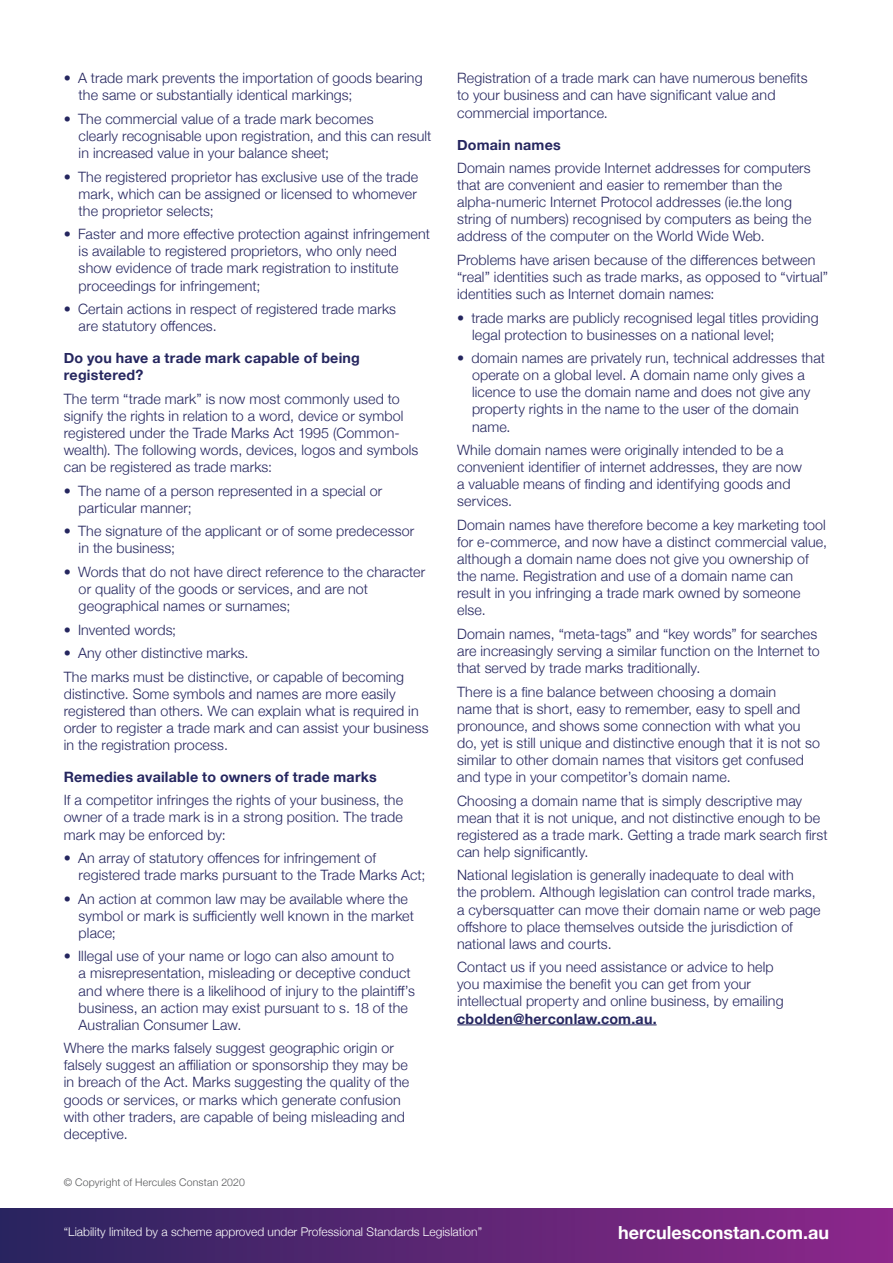
<style>
.page{position:relative;width:893px;height:1263px;background:#fff}
.page>*{position:absolute;margin:0;border:0;box-sizing:border-box;transform-origin:0 0}
.t1{font:700 18px "Helvetica Neue";color:#fff}
.t2{font:300 14.25px/17.1px "Helvetica Neue";letter-spacing:.01em;color:#25265f}
.t3{font:700 14.25px/17.1px "Helvetica Neue";letter-spacing:.015em;color:#25265f}
.t4{font:300 12px "Helvetica Neue";color:#fff}
.t5{font:300 10.5px "Helvetica Neue";letter-spacing:.02em;color:#57585a}
</style>
<div class="page">
<div style="left:0;top:1209px;width:893px;height:54px;background:linear-gradient(to right,#2a245e,#8e278b)"></div>
<hr style="left:457px;top:1024px;width:200px;height:1px;background:#25265f">
<p class="t2" style="left:79px;top:69px;width:345px;text-indent:-15px">• A trade mark prevents the importation of goods bearing the same or substantially identical markings;</p>
<p class="t2" style="left:79px;top:109px;width:354px;text-indent:-15px">• The commercial value of a trade mark becomes<br>clearly recognisable upon registration, and this can result in increased value in your balance sheet;</p>
<p class="t2" style="left:79px;top:167px;width:341px;text-align:justify;text-indent:-15px">• The registered proprietor has exclusive use of the trade mark, which can be assigned or licensed to whomever the proprietor selects;</p>
<p class="t2" style="left:79px;top:225px;width:353px;text-indent:-15px">• Faster and more effective protection against infringement is available to registered proprietors, who only need show evidence of trade mark registration to institute proceedings for infringement;</p>
<p class="t2" style="left:79px;top:299px;width:319px;text-indent:-15px">• Certain actions in respect of registered trade marks are statutory offences.</p>
<p class="t3" style="left:64px;top:350px;width:298px">Do you have a trade mark capable of being registered?</p>
<p class="t2" style="left:64px;top:389px;width:356px">The term “trade mark” is now most commonly used to signify the rights in relation to a word, device or symbol registered under the Trade Marks Act 1995 (Common&shy;wealth). The following words, devices, logos and symbols can be registered as trade marks:</p>
<p class="t2" style="left:79px;top:481px;width:305px;text-indent:-15px">• The name of a person represented in a special or particular manner;</p>
<p class="t2" style="left:79px;top:522px;width:337px;text-indent:-15px">• The signature of the applicant or of some predecessor in the business;</p>
<p class="t2" style="left:79px;top:562px;width:348px;text-indent:-15px">• Words that do not have direct reference to the character or quality of the goods or services, and are not geographical names or surnames;</p>
<p class="t2" style="left:64px;top:620px;width:114px">• Invented words;</p>
<p class="t2" style="left:64px;top:640px;width:342px;line-height:23.5px">• Any other distinctive marks.<br>The marks must be distinctive, or capable of becoming</p>
<p class="t2" style="left:64px;top:684px;width:366px">distinctive. Some symbols and names are more easily registered than others. We can explain what is required in order to register a trade mark and can assist your business in the registration process.</p>
<p class="t3" style="left:64px;top:769px;width:314px">Remedies available to owners of trade marks</p>
<p class="t2" style="left:64px;top:791px;width:341px;text-align:justify">If a competitor infringes the rights of your business, the owner of a trade mark is in a strong position. The trade mark may be enforced by:</p>
<p class="t2" style="left:79px;top:848px;width:348px;text-indent:-15px">• An array of statutory offences for infringement of registered trade marks pursuant to the Trade Marks Act;</p>
<p class="t2" style="left:79px;top:889px;width:337px;text-indent:-15px">• An action at common law may be available where the symbol or mark is sufficiently well known in the market place;</p>
<p class="t2" style="left:79px;top:947px;width:338px;text-indent:-15px">• Illegal use of your name or logo can also amount to<br>a misrepresentation, misleading or deceptive conduct and where there is a likelihood of injury to the plaintiff’s business, an action may exist pursuant to s. 18 of the Australian Consumer Law.</p>
<p class="t2" style="left:64px;top:1038px;width:347px">Where the marks falsely suggest geographic origin or falsely suggest an affiliation or sponsorship they may be in breach of the Act. Marks suggesting the quality of the goods or services, or marks which generate confusion with other traders, are capable of being misleading and deceptive.</p>
<p class="t5" style="left:64px;top:1174px;width:183px">© Copyright of Hercules Constan 2020</p>
<p class="t2" style="left:457px;top:69px;width:352px">Registration of a trade mark can have numerous benefits to your business and can have significant value and commercial importance.</p>
<p class="t3" style="left:457px;top:136px;width:105px">Domain names</p>
<p class="t2" style="left:457px;top:158px;width:356px">Domain names provide Internet addresses for computers that are convenient and easier to remember than the alpha-numeric Internet Protocol addresses (ie.the long string of numbers) recognised by computers as being the address of the computer on the World Wide Web.</p>
<p class="t2" style="left:457px;top:250px;width:373px">Problems have arisen because of the differences between “real” identities such as trade marks, as opposed to “virtual” identities such as Internet domain names:</p>
<p class="t2" style="left:472px;top:308px;width:348px;text-indent:-15px">• trade marks are publicly recognised legal titles providing legal protection to businesses on a national level;</p>
<p class="t2" style="left:472px;top:348px;width:354px;text-indent:-15px">• domain names are privately run, technical addresses that operate on a global level. A domain name only gives a licence to use the domain name and does not give any property rights in the name to the user of the domain name.</p>
<p class="t2" style="left:457px;top:440px;width:346px">While domain names were originally intended to be a convenient identifier of internet addresses, they are now a valuable means of finding and identifying goods and services.</p>
<p class="t2" style="left:457px;top:515px;width:371px">Domain names have therefore become a key marketing tool for e-commerce, and now have a distinct commercial value, although a domain name does not give you ownership of the name. Registration and use of a domain name can result in you infringing a trade mark owned by someone else.</p>
<p class="t2" style="left:457px;top:624px;width:364px">Domain names, “meta-tags” and “key words” for searches are increasingly serving a similar function on the Internet to that served by trade marks traditionally.</p>
<p class="t2" style="left:457px;top:682px;width:364px">There is a fine balance between choosing a domain<br>name that is short, easy to remember, easy to spell and pronounce, and shows some connection with what you do, yet is still unique and distinctive enough that it is not so similar to other domain names that visitors get confused and type in your competitor’s domain name.</p>
<p class="t2" style="left:457px;top:791px;width:372px">Choosing a domain name that is simply descriptive may mean that it is not unique, and not distinctive enough to be registered as a trade mark. Getting a trade mark search first can help significantly.</p>
<p class="t2" style="left:457px;top:866px;width:365px">National legislation is generally inadequate to deal with<br>the problem. Although legislation can control trade marks, a cybersquatter can move their domain name or web page offshore to place themselves outside the jurisdiction of national laws and courts.</p>
<p class="t2" style="left:457px;top:957px;width:328px">Contact us if you need assistance or advice to help you maximise the benefit you can get from your intellectual property and online business, by emailing</p>
<p class="t3" style="left:457px;top:1010px;width:201px">cbolden@herconlaw.com.au.</p>
<p class="t4" style="left:64px;top:1222px;width:420px">“Liability limited by a scheme approved under Professional Standards Legislation”</p>
<p class="t1" style="left:618px;top:1218px;width:212px">herculesconstan.com.au</p>
</div>
